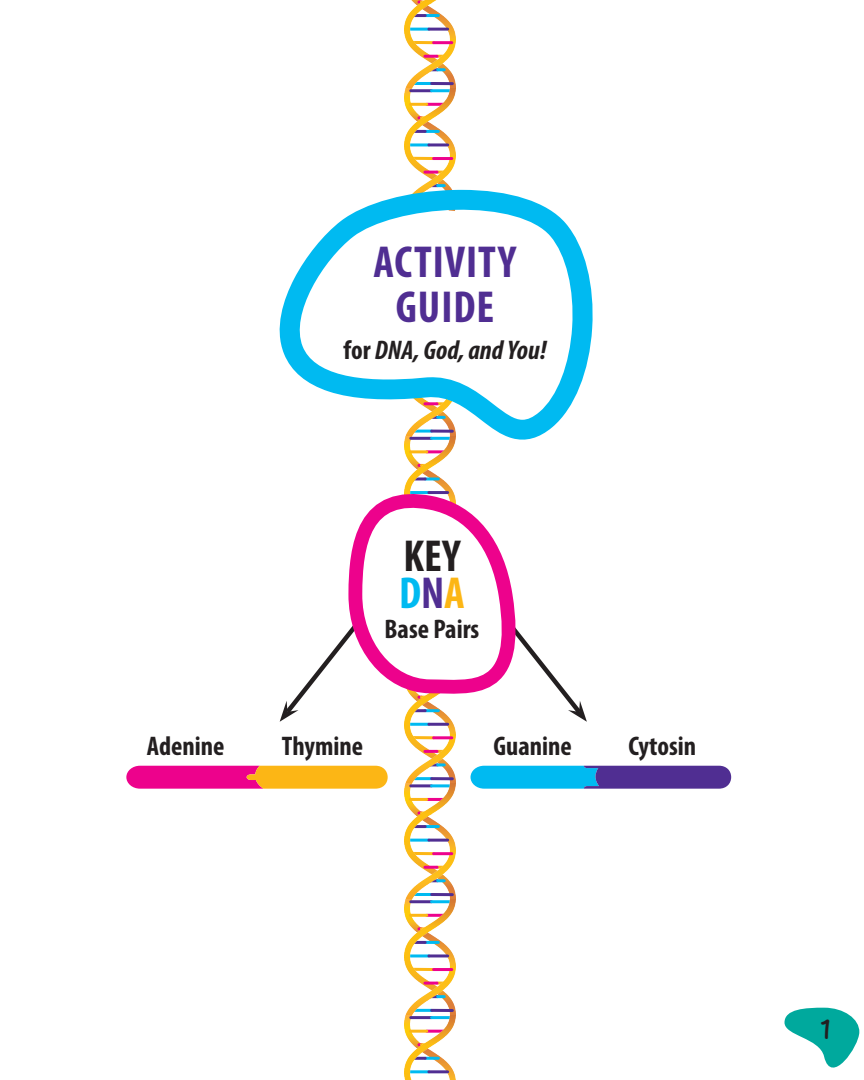
<style>
.page{position:relative;width:864px;height:1080px;background:#fff}
.page>*{position:absolute;margin:0;border:0;box-sizing:border-box;transform-origin:0 0}
.t1{font:700 condensed 45px/45px "Myriad Pro";letter-spacing:.02em;color:#502e92;text-align:center}
.t2{font:700 condensed 45px/36.8px "Myriad Pro";color:#231f20}
.t3{font:700 condensed 27px "Myriad Pro";color:#231f20}
.t4{font:italic 700 condensed 27px "Myriad Pro";color:#231f20}
.t5{font:300 27px "Shantell Sans";color:#231f20}
.s1{font-style:normal}
.s2{color:#00baf1}
.s3{color:#502e92}
.s4{color:#fcb615}
</style>
<div class="page">
<img style="left:404px;top:0;width:52px;height:190px">
<hr style="left:434px;top:41px;width:18px;height:3px;background:#ed028c">
<svg style="left:425px;top:55px;width:22px;height:3px"></svg>
<svg style="left:426px;top:68px;width:18px;height:3px"></svg>
<hr style="left:432px;top:82px;width:20px;height:3px;background:#502e92">
<hr style="left:427px;top:103px;width:20px;height:3px;background:#ed028c">
<hr style="left:411px;top:89px;width:21px;height:3px;background:#502e92">
<hr style="left:432px;top:89px;width:18px;height:3px;background:#00baf1">
<hr style="left:410px;top:103px;width:17px;height:3px;background:#fcb615">
<svg style="left:419px;top:116px;width:12px;height:3px"></svg>
<svg style="left:412px;top:130px;width:26px;height:3px"></svg>
<hr style="left:409px;top:143px;width:20px;height:3px;background:#00baf1">
<hr style="left:429px;top:143px;width:19px;height:3px;background:#502e92">
<hr style="left:412px;top:157px;width:22px;height:3px;background:#fcb615">
<hr style="left:434px;top:157px;width:18px;height:3px;background:#ed028c">
<svg style="left:425px;top:171px;width:22px;height:3px"></svg>
<svg style="left:426px;top:184px;width:18px;height:3px"></svg>
<img style="left:404px;top:450px;width:52px;height:334px">
<hr style="left:427px;top:450px;width:20px;height:3px;background:#ed028c">
<hr style="left:410px;top:450px;width:17px;height:3px;background:#fcb615">
<svg style="left:419px;top:464px;width:12px;height:3px"></svg>
<hr style="left:409px;top:723px;width:20px;height:3px;background:#00baf1">
<hr style="left:429px;top:723px;width:19px;height:3px;background:#502e92">
<hr style="left:412px;top:736px;width:22px;height:3px;background:#fcb615">
<hr style="left:414px;top:777px;width:18px;height:3px;background:#00baf1">
<hr style="left:434px;top:736px;width:18px;height:3px;background:#ed028c">
<svg style="left:425px;top:750px;width:22px;height:3px"></svg>
<svg style="left:426px;top:763px;width:18px;height:3px"></svg>
<hr style="left:432px;top:777px;width:20px;height:3px;background:#502e92">
<img style="left:404px;top:784px;width:52px;height:67px">
<img style="left:404px;top:851px;width:52px;height:229px">
<hr style="left:434px;top:852px;width:18px;height:3px;background:#ed028c">
<svg style="left:425px;top:866px;width:22px;height:3px"></svg>
<svg style="left:426px;top:879px;width:18px;height:3px"></svg>
<hr style="left:432px;top:893px;width:20px;height:3px;background:#502e92">
<hr style="left:427px;top:914px;width:20px;height:3px;background:#ed028c">
<hr style="left:411px;top:900px;width:21px;height:3px;background:#502e92">
<hr style="left:432px;top:900px;width:18px;height:3px;background:#00baf1">
<hr style="left:410px;top:914px;width:17px;height:3px;background:#fcb615">
<svg style="left:419px;top:927px;width:12px;height:3px"></svg>
<svg style="left:412px;top:941px;width:26px;height:3px"></svg>
<hr style="left:409px;top:954px;width:20px;height:3px;background:#00baf1">
<hr style="left:429px;top:954px;width:19px;height:3px;background:#502e92">
<hr style="left:412px;top:968px;width:22px;height:3px;background:#fcb615">
<hr style="left:414px;top:1009px;width:18px;height:3px;background:#00baf1">
<hr style="left:434px;top:968px;width:18px;height:3px;background:#ed028c">
<svg style="left:425px;top:982px;width:22px;height:3px"></svg>
<svg style="left:426px;top:995px;width:18px;height:3px"></svg>
<hr style="left:432px;top:1009px;width:20px;height:3px;background:#502e92">
<hr style="left:427px;top:1030px;width:20px;height:3px;background:#ed028c">
<hr style="left:411px;top:1016px;width:21px;height:3px;background:#502e92">
<hr style="left:432px;top:1016px;width:18px;height:3px;background:#00baf1">
<hr style="left:410px;top:1030px;width:17px;height:3px;background:#fcb615">
<svg style="left:419px;top:1043px;width:12px;height:3px"></svg>
<svg style="left:412px;top:1057px;width:26px;height:3px"></svg>
<hr style="left:409px;top:1070px;width:20px;height:3px;background:#00baf1">
<hr style="left:429px;top:1070px;width:19px;height:3px;background:#502e92">
<svg style="left:279px;top:190px;width:314px;height:252px"></svg>
<svg style="left:471px;top:766px;width:260px;height:23px;background:#3174c0"></svg>
<svg style="left:126px;top:766px;width:262px;height:23px;background:#f56356"></svg>
<svg style="left:280px;top:636px;width:307px;height:86px"></svg>
<svg style="left:341px;top:474px;width:181px;height:226px"></svg>
<svg style="left:784px;top:1008px;width:76px;height:60px"></svg>
<h1 class="t1" style="left:374px;top:239px;width:144px">ACTIVITY<br>GUIDE</h1>
<p class="t4" style="left:344px;top:333px;width:204px"><span class="s1">for</span> DNA, God, and You!</p>
<h1 class="t2" style="left:399px;top:537px;width:67px">KEY<br><span class="s2">D</span><span class="s3">N</span><span class="s4">A</span></h1>
<p class="t3" style="left:385px;top:612px;width:96px">Base Pairs</p>
<p class="t3" style="left:147px;top:729px;width:79px">Adenine</p>
<p class="t3" style="left:282px;top:729px;width:83px">Thymine</p>
<p class="t3" style="left:493px;top:729px;width:80px">Guanine</p>
<p class="t3" style="left:628px;top:729px;width:69px">Cytosin</p>
<p class="t5" style="left:820px;top:1015px;width:13px">1</p>
</div>
